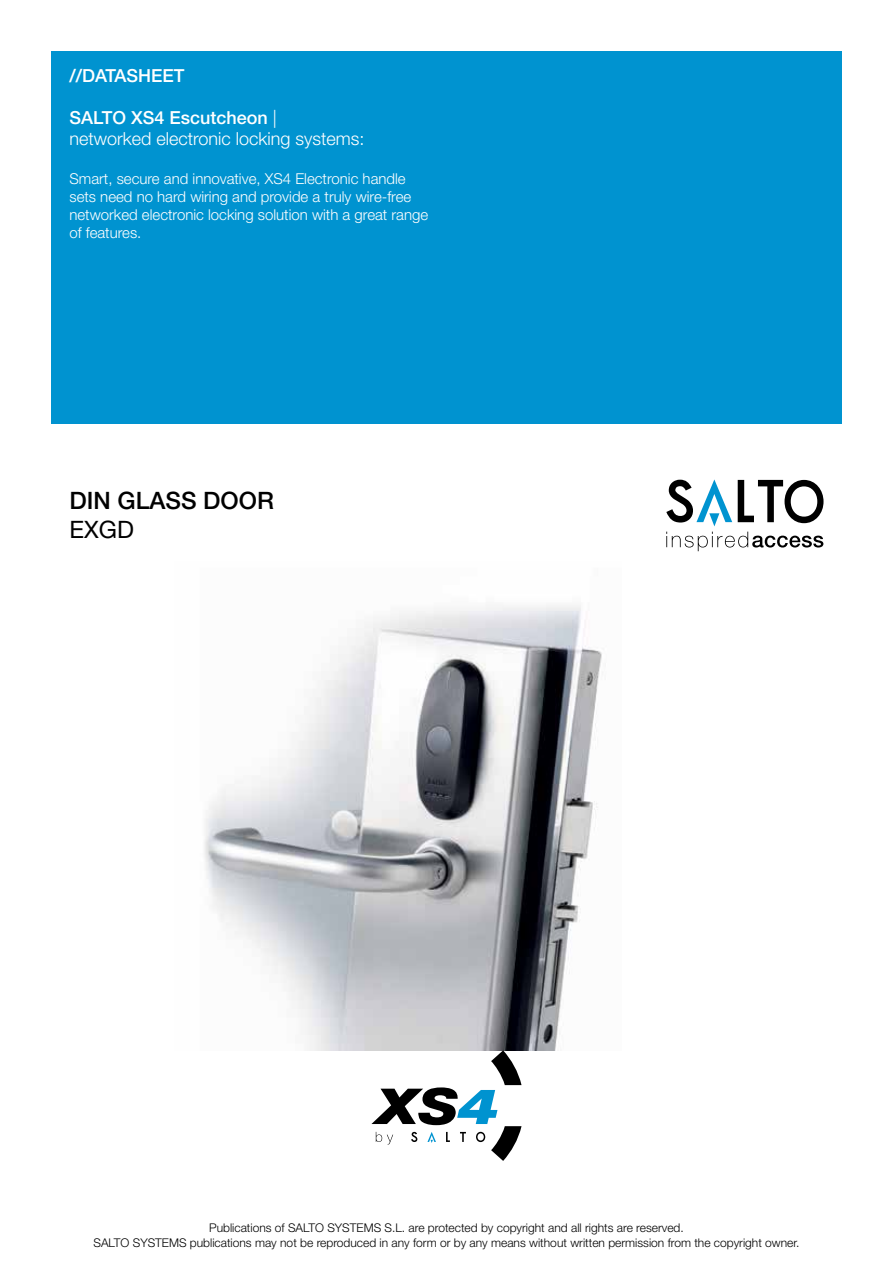
<style>
.page{position:relative;width:893px;height:1263px;background:#fff}
.page>*{position:absolute;margin:0;border:0;box-sizing:border-box;transform-origin:0 0}
.t1{font:500 24px "Helvetica Neue LT Std";color:#000}
.t2{font:24px "Helvetica Neue LT Std";color:#000}
.t3{font:300 18px/21px "Helvetica Neue LT Std";color:#fff}
.t4{font:500 18px "Helvetica Neue LT Std";color:#fff}
.t5{font:300 15px/18px "Helvetica Neue LT Std";color:#fff}
.t6{font:300 12px/15px "Helvetica Neue LT Std";color:#000;text-align:center}
.s1{font-weight:500}
</style>
<div class="page">
<img style="left:204px;top:605px;width:398px;height:445px">
<div style="left:51px;top:51px;width:791px;height:372px;background:#0093d0"></div>
<svg style="left:371px;top:1050px;width:150px;height:111px"></svg>
<svg style="left:666px;top:479px;width:66px;height:47px"></svg>
<svg style="left:738px;top:480px;width:85px;height:43px"></svg>
<svg style="left:666px;top:532px;width:157px;height:19px"></svg>
<h2 class="t4" style="left:69px;top:64px;width:117px">//DATASHEET</h2>
<h2 class="t3" style="left:69px;top:106px;width:297px"><span class="s1">SALTO XS4 Escutcheon</span> |<br>networked electronic locking systems:</h2>
<p class="t5" style="left:69px;top:169px;width:360px">Smart, secure and innovative, XS4 Electronic handle sets need no hard wiring and provide a truly wire-free networked electronic locking solution with a great range of features.</p>
<h1 class="t1" style="left:69px;top:486px;width:206px">DIN GLASS DOOR</h1>
<h1 class="t2" style="left:69px;top:515px;width:66px">EXGD</h1>
<p class="t6" style="left:93px;top:1220px;width:707px">Publications of SALTO Systems S.L. are protected by copyright and all rights are reserved.<br>SALTO Systems publications may not be reproduced in any form or by any means without written permission from the copyright owner.</p>
</div>
